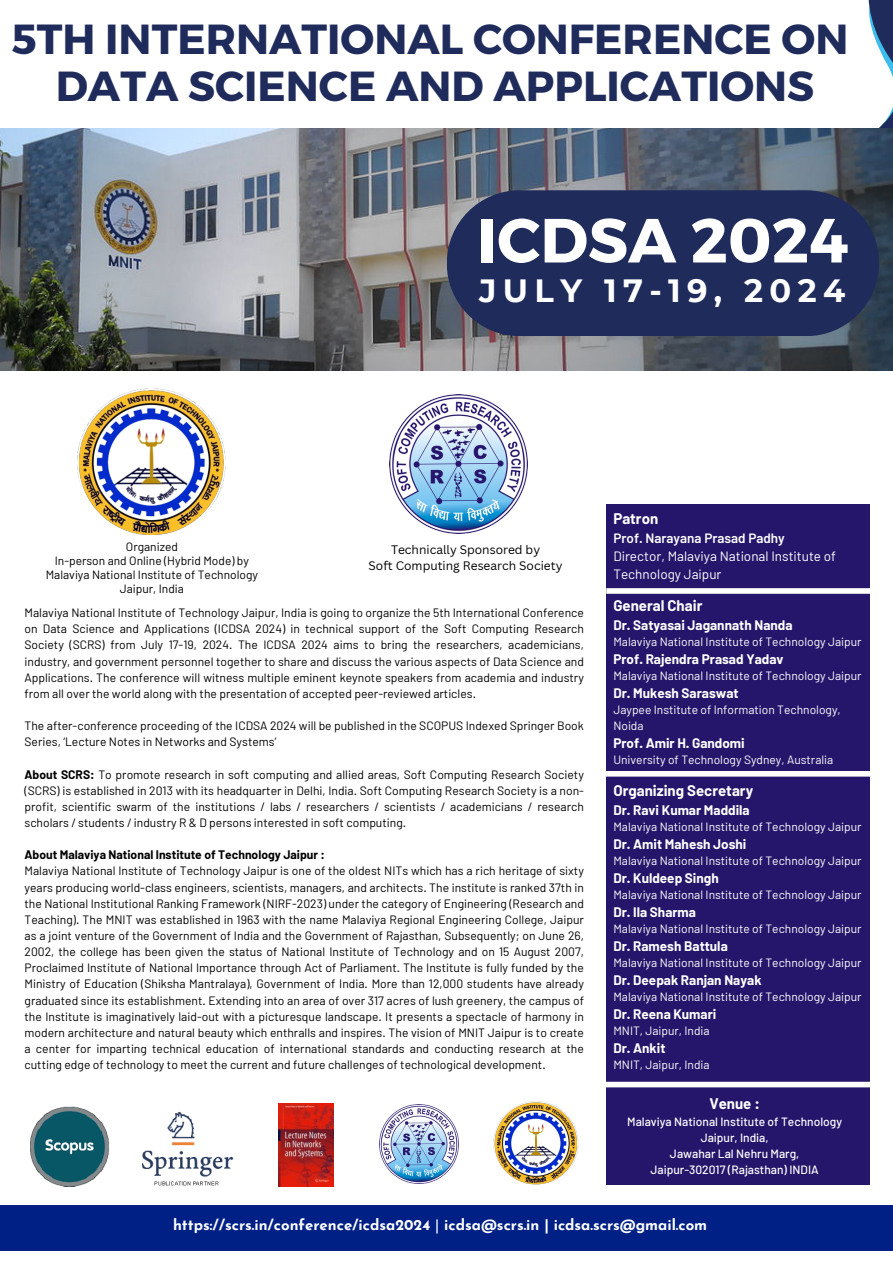
<style>
.page{position:relative;width:893px;height:1264px;background:#fff}
.page>*{position:absolute;margin:0;border:0;box-sizing:border-box;transform-origin:0 0}
.t1{font:700 62.25px "Montserrat";color:#fff}
.t2{font:700 42px/47.2px "Montserrat";color:#1f2b5b;text-align:center}
.t3{font:700 32.1px "Montserrat";letter-spacing:.2em;color:#fff}
.t4{font:700 15px "Josefin Sans";color:#fff}
.t5{font:700 15px "Barlow";color:#fff}
.t6{font:700 13.5px "Barlow";color:#fff}
.t7{font:13.5px/18px "Barlow";color:#fff}
.t8{font:12.15px/16.2px "Barlow";color:#000;text-align:justify}
.t9{font:700 12.15px "Barlow";color:#000}
.t10{font:12px/16px "Barlow";color:#fff}
.t11{font:500 12px/16px "Barlow";color:#fff;text-align:center}
.t12{font:12px "Barlow";color:#000}
.t13{font:12px "Canva Sans";color:#000}
.s1{font-weight:700}
.s2{font-weight:600}
.s3{font-weight:400}
</style>
<div class="page">
<div style="left:0;top:1205px;width:892px;height:45px;background:#002086"></div>
<div style="left:606px;top:504px;width:263px;height:680px;background:#26166b"></div>
<div style="left:597px;top:771px;width:273px;height:5px;background:#fff"></div>
<div style="left:606px;top:588px;width:273px;height:6px;background:#fff"></div>
<img style="left:379px;top:1104px;width:79px;height:79px">
<img style="left:30px;top:1106px;width:80px;height:80px">
<img style="left:142px;top:1111px;width:92px;height:74px">
<img style="left:278px;top:1103px;width:55px;height:83px">
<img style="left:0;top:128px;width:892px;height:242px">
<svg style="left:868px;top:0;width:24px;height:128px"></svg>
<div style="left:446px;top:190px;width:433px;height:146px;background:#1f2b5b;border-radius:73px"></div>
<img style="left:389px;top:394px;width:138px;height:139px">
<div style="left:599px;top:1081px;width:273px;height:6px;background:#fff"></div>
<img style="left:77px;top:388px;width:149px;height:147px">
<img style="left:493px;top:1101px;width:85px;height:84px">
<p class="t2" style="left:12px;top:13px;width:838px">5TH INTERNATIONAL CONFERENCE ON<br>DATA SCIENCE AND APPLICATIONS</p>
<p class="t1" style="left:477px;top:200px;width:372px">ICDSA 2024</p>
<p class="t3" style="left:479px;top:271px;width:367px">JULY 17-19, 2024</p>
<p class="t12" style="left:126px;top:539px;width:54px">Organized</p>
<p class="t12" style="left:55px;top:553px;width:196px">In-person and Online (Hybrid Mode) by</p>
<p class="t12" style="left:46px;top:567px;width:214px">Malaviya National Institute of Technology</p>
<p class="t12" style="left:120px;top:581px;width:66px">Jaipur, India</p>
<p class="t13" style="left:391px;top:541px;width:151px">Technically Sponsored by</p>
<p class="t13" style="left:368px;top:557px;width:195px">Soft Computing Research Society</p>
<h2 class="t8" style="left:25px;top:604px;width:561px">Malaviya National Institute of Technology Jaipur, India is going to organize the 5th International Conference on Data Science and Applications (ICDSA 2024) in technical support of the Soft Computing Research Society (SCRS) from July 17-19, 2024. The ICDSA 2024 aims to bring the researchers, academicians, industry, and government personnel together to share and discuss the various aspects of Data Science and Applications. The conference will witness multiple eminent keynote speakers from academia and industry from all over the world along with the presentation of accepted peer-reviewed articles.</h2>
<p class="t8" style="left:25px;top:717px;width:561px">The after-conference proceeding of the ICDSA 2024 will be published in the SCOPUS Indexed Springer Book<br>Series, ‘Lecture Notes in Networks and Systems’</p>
<p class="t8" style="left:25px;top:765px;width:561px"><span class="s1">About SCRS:</span> To promote research in soft computing and allied areas, Soft Computing Research Society (SCRS) is established in 2013 with its headquarter in Delhi, India. Soft Computing Research Society is a non&shy;profit, scientific swarm of the institutions / labs / researchers / scientists / academicians / research scholars / students / industry R &amp; D persons interested in soft computing.</p>
<h1 class="t9" style="left:25px;top:847px;width:302px">About Malaviya National Institute of Technology Jaipur :</h1>
<h3 class="t8" style="left:25px;top:862px;width:561px">Malaviya National Institute of Technology Jaipur is one of the oldest NITs which has a rich heritage of sixty years producing world-class engineers, scientists, managers, and architects. The institute is ranked 37th in the National Institutional Ranking Framework (NIRF-2023) under the category of Engineering (Research and Teaching). The MNIT was established in 1963 with the name Malaviya Regional Engineering College, Jaipur as a joint venture of the Government of India and the Government of Rajasthan, Subsequently; on June 26, 2002, the college has been given the status of National Institute of Technology and on 15 August 2007, Proclaimed Institute of National Importance through Act of Parliament. The Institute is fully funded by the Ministry of Education (Shiksha Mantralaya), Government of India. More than 12,000 students have already graduated since its establishment. Extending into an area of over 317 acres of lush greenery, the campus of the Institute is imaginatively laid-out with a picturesque landscape. It presents a spectacle of harmony in modern architecture and natural beauty which enthralls and inspires. The vision of MNIT Jaipur is to create a center for imparting technical education of international standards and conducting research at the cutting edge of technology to meet the current and future challenges of technological development.</h3>
<p class="t5" style="left:613px;top:509px;width:46px">Patron</p>
<p class="t7" style="left:613px;top:528px;width:224px"><span class="s2">Prof. Narayana Prasad Padhy<br></span>Director, Malaviya National Institute of<br>Technology Jaipur</p>
<p class="t5" style="left:613px;top:596px;width:91px">General Chair</p>
<p class="t6" style="left:613px;top:616px;width:181px">Dr. Satyasai Jagannath Nanda</p>
<p class="t10" style="left:613px;top:633px;width:250px">Malaviya National Institute of Technology Jaipur</p>
<p class="t6" style="left:613px;top:650px;width:172px">Prof. Rajendra Prasad Yadav</p>
<p class="t10" style="left:613px;top:667px;width:250px">Malaviya National Institute of Technology Jaipur</p>
<p class="t6" style="left:613px;top:684px;width:127px">Dr. Mukesh Saraswat</p>
<p class="t10" style="left:613px;top:701px;width:229px">Jaypee Institute of Information Technology,<br>Noida</p>
<h5 class="t6" style="left:613px;top:734px;width:133px">Prof. Amir H. Gandomi</h5>
<p class="t10" style="left:613px;top:751px;width:221px">University of Technology Sydney, Australia</p>
<p class="t5" style="left:613px;top:780px;width:141px">Organizing Secretary</p>
<p class="t6" style="left:613px;top:801px;width:138px">Dr. Ravi Kumar Maddila</p>
<p class="t10" style="left:613px;top:817px;width:250px">Malaviya National Institute of Technology Jaipur</p>
<p class="t6" style="left:613px;top:835px;width:135px">Dr. Amit Mahesh Joshi</p>
<p class="t10" style="left:613px;top:851px;width:250px">Malaviya National Institute of Technology Jaipur</p>
<p class="t6" style="left:613px;top:869px;width:107px">Dr. Kuldeep Singh</p>
<p class="t10" style="left:613px;top:885px;width:250px">Malaviya National Institute of Technology Jaipur</p>
<p class="t6" style="left:613px;top:903px;width:84px">Dr. Ila Sharma</p>
<p class="t10" style="left:613px;top:919px;width:250px">Malaviya National Institute of Technology Jaipur</p>
<p class="t6" style="left:613px;top:937px;width:116px">Dr. Ramesh Battula</p>
<p class="t10" style="left:613px;top:953px;width:250px">Malaviya National Institute of Technology Jaipur</p>
<p class="t6" style="left:613px;top:971px;width:150px">Dr. Deepak Ranjan Nayak</p>
<p class="t10" style="left:613px;top:987px;width:250px">Malaviya National Institute of Technology Jaipur</p>
<p class="t6" style="left:613px;top:1005px;width:104px">Dr. Reena Kumari</p>
<p class="t10" style="left:613px;top:1021px;width:98px">MNIT, Jaipur, India</p>
<p class="t6" style="left:613px;top:1039px;width:54px">Dr. Ankit</p>
<p class="t10" style="left:613px;top:1055px;width:98px">MNIT, Jaipur, India</p>
<p class="t5" style="left:709px;top:1094px;width:52px">Venue :</p>
<p class="t11" style="left:627px;top:1113px;width:216px">Malaviya National Institute of Technology<br>Jaipur, India,<br>Jawahar Lal Nehru Marg,<br>Jaipur-302017 (Rajasthan) INDIA</p>
<p class="t4" style="left:173px;top:1219px;width:535px">https://scrs.in/conference/icdsa2024 <span class="s3">|</span> icdsa@scrs.in | icdsa.scrs@gmail.com</p>
</div>
